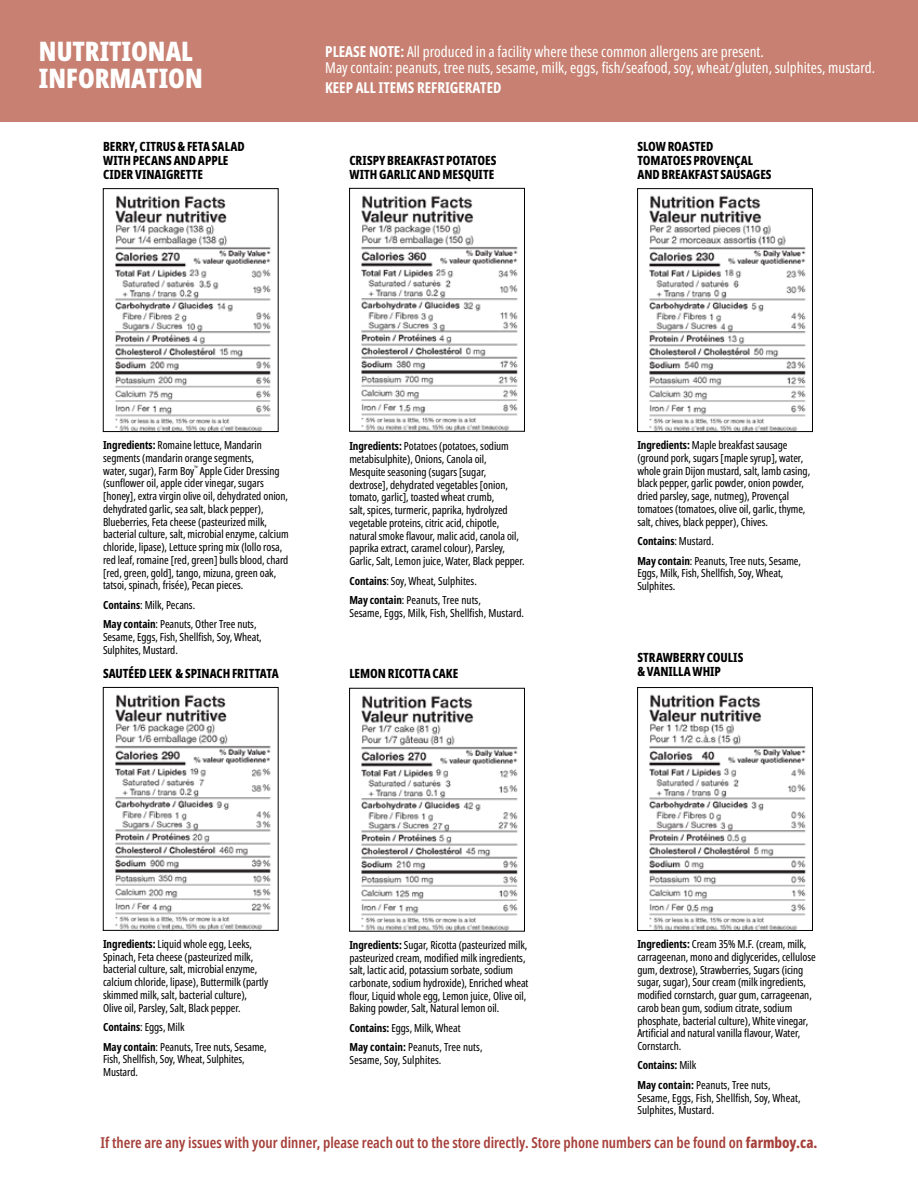
<style>
.page{position:relative;width:918px;height:1188px;background:#fff}
.page>*{position:absolute;margin:0;border:0;box-sizing:border-box;transform-origin:0 0}
.t1{font:900 extra-condensed 27px/27px "Noto Sans";color:#fff}
.t2{font:extra-condensed 15px/16.5px "Noto Sans";color:#fff}
.t3{font:600 extra-condensed 15px "Noto Sans";color:#a6403a}
.t4{font:700 extra-condensed 15px "Noto Sans";color:#fff}
.t5{font:800 extra-condensed 12.75px/14px "Noto Sans";color:#000}
.t6{font:extra-condensed 11.1px/12.8px "Noto Sans";letter-spacing:-.005em;color:#000}
.s1{font-weight:700;font-size:15.15px}
.s2{font-weight:700}
.s3{font-weight:800}
</style>
<div class="page">
<img style="left:115px;top:694px;width:156px;height:235px">
<div style="left:103px;top:687px;width:175px;height:244px;border:1px solid #000"></div>
<img style="left:115px;top:195px;width:156px;height:235px">
<div style="left:103px;top:188px;width:175px;height:244px;border:1px solid #000"></div>
<img style="left:649px;top:195px;width:157px;height:235px">
<div style="left:637px;top:188px;width:176px;height:244px;border:1px solid #000"></div>
<img style="left:361px;top:195px;width:157px;height:234px">
<div style="left:349px;top:188px;width:176px;height:243px;border:1px solid #000"></div>
<img style="left:649px;top:694px;width:157px;height:235px">
<div style="left:637px;top:687px;width:176px;height:244px;border:1px solid #000"></div>
<img style="left:361px;top:695px;width:157px;height:234px">
<div style="left:349px;top:688px;width:176px;height:243px;border:1px solid #000"></div>
<div style="left:0;top:0;width:918px;height:121px;background:#c78071"></div>
<h1 class="t1" style="left:39px;top:37px;width:165px">NUTRITIONAL<br>INFORMATION</h1>
<h2 class="t2" style="left:325px;top:43px;width:551px"><span class="s1">PLEASE NOTE:</span> All produced in a facility where these common allergens are present.<br>May contain: peanuts, tree nuts, sesame, milk, eggs, fish/seafood, soy, wheat/gluten, sulphites, mustard.</h2>
<h2 class="t4" style="left:325px;top:76px;width:178px">KEEP ALL ITEMS REFRIGERATED</h2>
<p class="t5" style="left:103px;top:139px;width:143px">BERRY, CITRUS &amp; FETA SALAD<br>WITH PECANS AND APPLE<br>CIDER VINAIGRETTE</p>
<p class="t5" style="left:349px;top:153px;width:149px">CRISPY BREAKFAST POTATOES<br>WITH GARLIC AND MESQUITE</p>
<p class="t6" style="left:103px;top:439px;width:187px"><span class="s2">Ingredients:</span> Romaine lettuce, Mandarin segments (mandarin orange segments,<br>water, sugar), Farm Boy<sup>™</sup> Apple Cider Dressing (sunflower oil, apple cider vinegar, sugars [honey], extra virgin olive oil, dehydrated onion, dehydrated garlic, sea salt, black pepper), Blueberries, Feta cheese (pasteurized milk, bacterial culture, salt, microbial enzyme, calcium chloride, lipase), Lettuce spring mix (lollo rosa, red leaf, romaine [red, green] bulls blood, chard [red, green, gold], tango, mizuna, green oak, tatsoi, spinach, frisée), Pecan pieces.</p>
<p class="t6" style="left:103px;top:595px;width:155px;line-height:19.5px"><span class="s2">Contains</span>: Milk, Pecans.<br><span class="s2">May contain</span>: Peanuts, Other Tree nuts,</p>
<p class="t6" style="left:103px;top:631px;width:160px">Sesame, Eggs, Fish, Shellfish, Soy, Wheat,<br>Sulphites, Mustard.</p>
<p class="t5" style="left:103px;top:667px;width:177px">SAUTÉED LEEK &amp; SPINACH FRITTATA</p>
<p class="t6" style="left:349px;top:440px;width:177px"><span class="s2">Ingredients:</span> Potatoes (potatoes, sodium metabisulphite), Onions, Canola oil, Mesquite seasoning (sugars [sugar, dextrose], dehydrated vegetables [onion, tomato, garlic], toasted wheat crumb,<br>salt, spices, turmeric, paprika, hydrolyzed vegetable proteins, citric acid, chipotle, natural smoke flavour, malic acid, canola oil, paprika extract, caramel colour), Parsley, Garlic, Salt, Lemon juice, Water, Black pepper.</p>
<p class="t6" style="left:349px;top:571px;width:133px;line-height:19.5px"><span class="s2">Contains</span>: Soy, Wheat, Sulphites.<br><span class="s2">May contain</span>: Peanuts, Tree nuts,</p>
<p class="t6" style="left:349px;top:607px;width:176px">Sesame, Eggs, Milk, Fish, Shellfish, Mustard.</p>
<p class="t5" style="left:349px;top:667px;width:111px">LEMON RICOTTA CAKE</p>
<p class="t6" style="left:103px;top:938px;width:167px"><span class="s2">Ingredients:</span> Liquid whole egg, Leeks, Spinach, Feta cheese (pasteurized milk, bacterial culture, salt, microbial enzyme, calcium chloride, lipase), Buttermilk (partly skimmed milk, salt, bacterial culture), Olive oil, Parsley, Salt, Black pepper.</p>
<p class="t6" style="left:103px;top:1018px;width:165px;line-height:19.5px"><span class="s2">Contains</span>: Eggs, Milk<br><span class="s2">May contain</span>: Peanuts, Tree nuts, Sesame,</p>
<p class="t6" style="left:103px;top:1053px;width:143px">Fish, Shellfish, Soy, Wheat, Sulphites,<br>Mustard.</p>
<p class="t6" style="left:349px;top:939px;width:181px"><span class="s2">Ingredients:</span> Sugar, Ricotta (pasteurized milk, pasteurized cream, modified milk ingredients, salt, lactic acid, potassium sorbate, sodium carbonate, sodium hydroxide), Enriched wheat flour, Liquid whole egg, Lemon juice, Olive oil, Baking powder, Salt, Natural lemon oil.</p>
<p class="t6" style="left:349px;top:1018px;width:135px;line-height:19.5px"><span class="s2">Contains:</span> Eggs, Milk, Wheat<br><span class="s2">May contain:</span> Peanuts, Tree nuts,</p>
<p class="t6" style="left:349px;top:1054px;width:94px">Sesame, Soy, Sulphites.</p>
<p class="t5" style="left:637px;top:140px;width:136px">SLOW ROASTED<br>TOMATOES PROVENÇAL<br>AND BREAKFAST SAUSAGES</p>
<p class="t6" style="left:637px;top:439px;width:174px"><span class="s2">Ingredients:</span> Maple breakfast sausage (ground pork, sugars [maple syrup], water, whole grain Dijon mustard, salt, lamb casing, black pepper, garlic powder, onion powder, dried parsley, sage, nutmeg), Provençal tomatoes (tomatoes, olive oil, garlic, thyme, salt, chives, black pepper), Chives.</p>
<p class="t6" style="left:637px;top:532px;width:165px;line-height:19.5px"><span class="s2">Contains</span>: Mustard.<br><span class="s2">May contain</span>: Peanuts, Tree nuts, Sesame,</p>
<p class="t6" style="left:637px;top:567px;width:148px">Eggs, Milk, Fish, Shellfish, Soy, Wheat,<br>Sulphites.</p>
<p class="t5" style="left:637px;top:651px;width:108px">STRAWBERRY COULIS &amp; VANILLA WHIP</p>
<p class="t6" style="left:637px;top:938px;width:180px"><span class="s2">Ingredients:</span> Cream 35% M.F. (cream, milk, carrageenan, mono and diglycerides, cellulose gum, dextrose), Strawberries, Sugars (icing sugar, sugar), Sour cream (milk ingredients, modified cornstarch, guar gum, carrageenan, carob bean gum, sodium citrate, sodium phosphate, bacterial culture), White vinegar, Artificial and natural vanilla flavour, Water, Cornstarch.</p>
<p class="t6" style="left:637px;top:1056px;width:135px;line-height:19.5px"><span class="s2">Contains:</span> Milk<br><span class="s2">May contain:</span> Peanuts, Tree nuts,</p>
<p class="t6" style="left:637px;top:1092px;width:165px">Sesame, Eggs, Fish, Shellfish, Soy, Wheat,<br>Sulphites, Mustard.</p>
<h2 class="t3" style="left:100px;top:1131px;width:719px">If there are any issues with your dinner, please reach out to the store directly. Store phone numbers can be found on <span class="s3">farmboy.ca.</span></h2>
</div>
